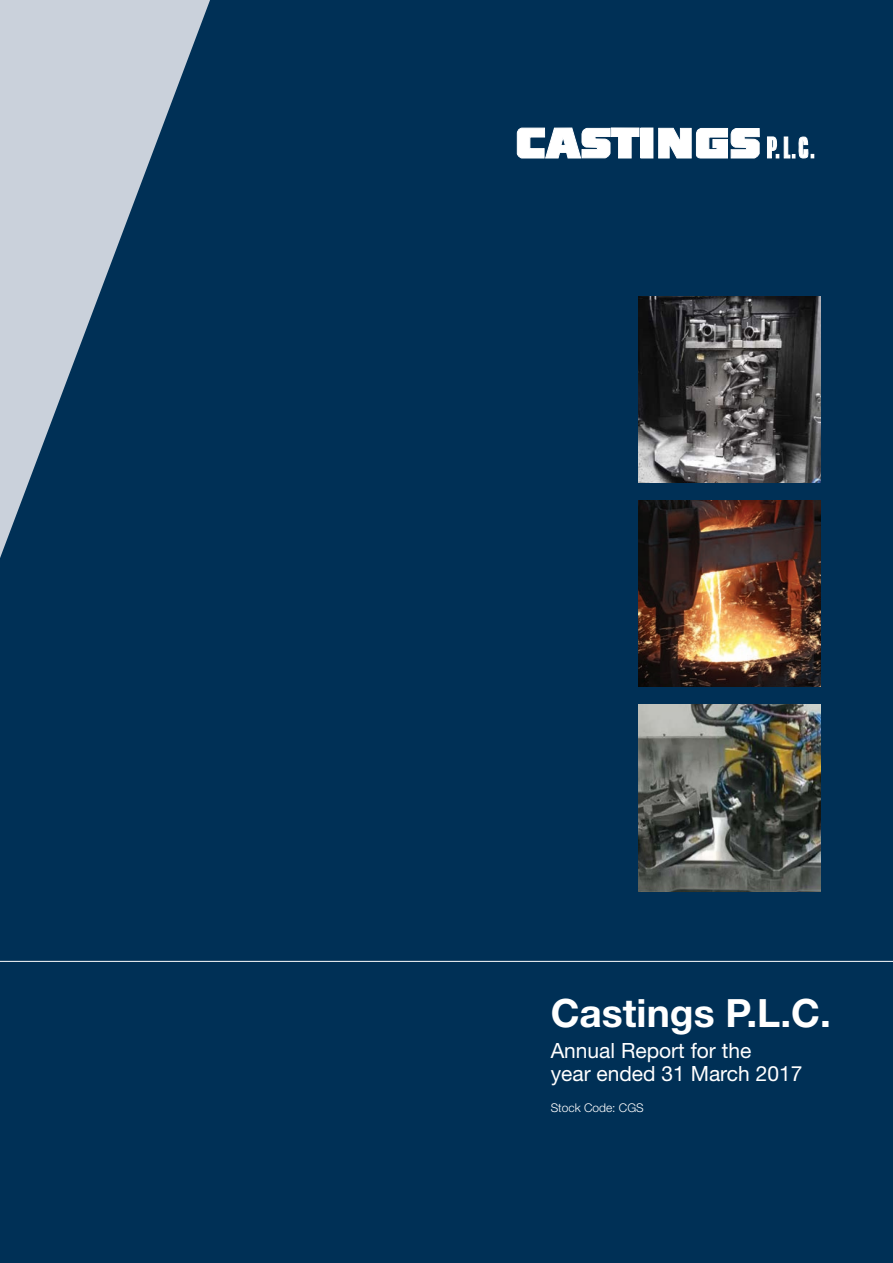
<style>
.page{position:relative;width:893px;height:1263px;background:#003056}
.page>*{position:absolute;margin:0;border:0;box-sizing:border-box;transform-origin:0 0}
.headingLevelOne{font:700 39px "Helvetica Neue LT Std";color:#fff}
.headingLevelOne-2{font:21px/22.5px "Helvetica Neue LT Std";color:#fff}
.headingLevelOne-3{font:300 12px "Helvetica Neue LT Std";color:#fff}
</style>
<div class="page">
<div style="left:641px;top:128px;width:12px;height:30px;background:#fff"></div>
<svg style="left:517px;top:128px;width:122px;height:30px"></svg>
<svg style="left:659px;top:128px;width:100px;height:30px"></svg>
<svg style="left:767px;top:136px;width:47px;height:22px"></svg>
<hr style="left:0;top:961px;width:893px;height:1px;background:#fff">
<img style="left:639px;top:296px;width:182px;height:186px">
<img style="left:639px;top:500px;width:182px;height:187px">
<img style="left:639px;top:705px;width:182px;height:186px">
<p class="headingLevelOne" style="left:551px;top:989px;width:282px">Castings P.L.C.</p>
<p class="headingLevelOne-2" style="left:551px;top:1039px;width:253px">Annual Report for the<br>year ended 31 March 2017</p>
<p class="headingLevelOne-3" style="left:551px;top:1100px;width:95px">Stock Code: CGS</p>
</div>
